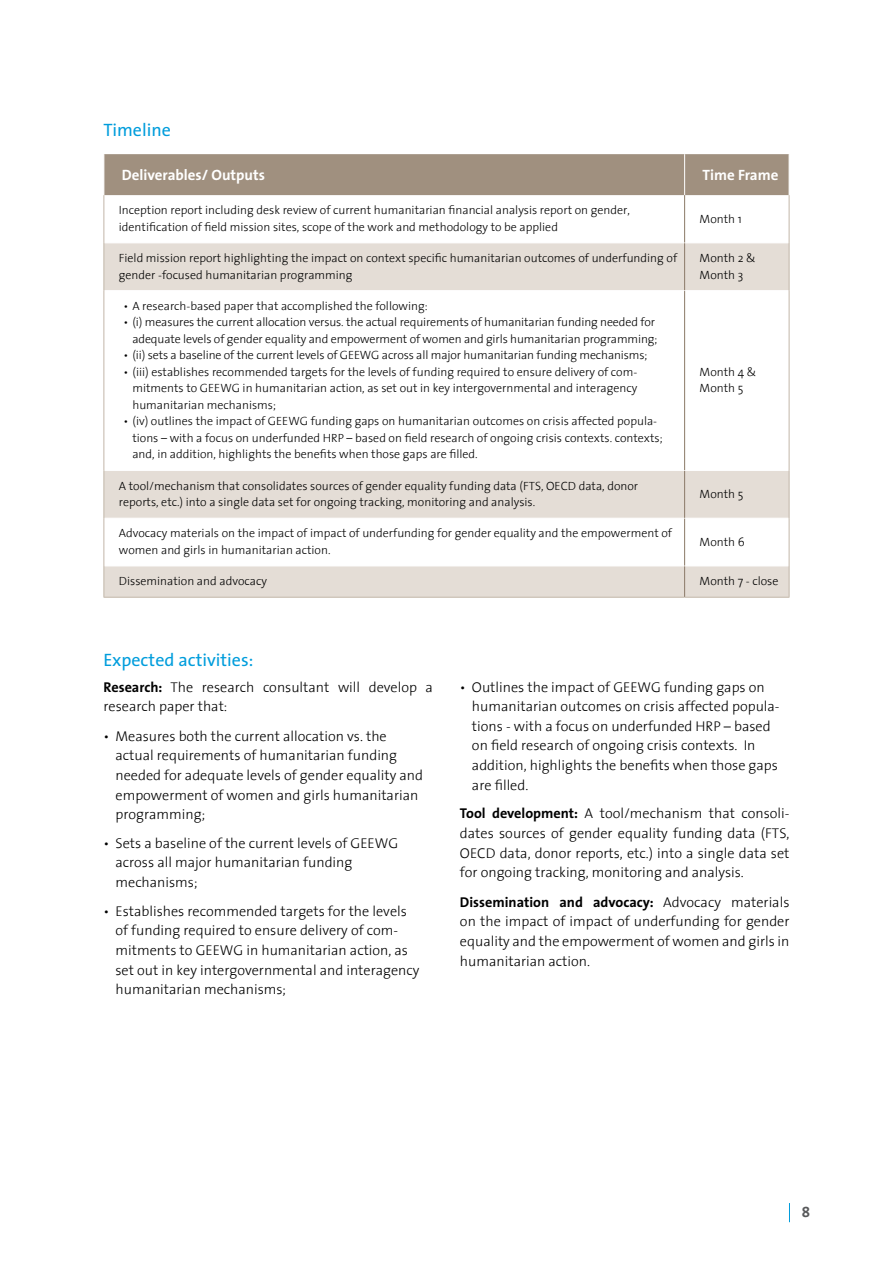
<style>
.page{position:relative;width:893px;height:1263px;background:#fff}
.page>*{position:absolute;margin:0;border:0;box-sizing:border-box;transform-origin:0 0}
.t1{font:18px "The Sans";color:#009ddc}
.t2{font:700 15px "The Sans";color:#fff}
.t3{font:15px "The Sans Bold Caps";color:#58595b}
.t4{font:300 14.25px/19.6px "The Sans";color:#000}
.t5{font:300 12px/16.5px "The Sans";color:#000}
.s1{font-weight:700}
</style>
<div class="page">
<svg style="left:789px;top:1203px;width:1px;height:19px"></svg>
<div style="left:105px;top:154px;width:684px;height:41px;background:#a0907f"></div>
<svg style="left:105px;top:243px;width:684px;height:354px"></svg>
<hr style="left:684px;top:154px;width:1px;height:41px;background:#fff">
<hr style="left:104px;top:290px;width:581px;height:1px;background:#fff">
<hr style="left:685px;top:290px;width:104px;height:1px;background:#fff">
<hr style="left:104px;top:470px;width:581px;height:1px;background:#fff">
<hr style="left:685px;top:470px;width:104px;height:1px;background:#fff">
<hr style="left:104px;top:518px;width:581px;height:1px;background:#fff">
<hr style="left:685px;top:518px;width:104px;height:1px;background:#fff">
<hr style="left:104px;top:566px;width:581px;height:1px;background:#fff">
<hr style="left:685px;top:566px;width:104px;height:1px;background:#fff">
<hr style="left:104px;top:195px;width:1px;height:48px;background:#c2b6a8">
<hr style="left:789px;top:195px;width:1px;height:48px;background:#c2b6a8">
<hr style="left:104px;top:243px;width:1px;height:48px;background:#c2b6a8">
<hr style="left:789px;top:243px;width:1px;height:48px;background:#c2b6a8">
<hr style="left:104px;top:291px;width:1px;height:179px;background:#c2b6a8">
<hr style="left:789px;top:291px;width:1px;height:179px;background:#c2b6a8">
<hr style="left:104px;top:470px;width:1px;height:48px;background:#c2b6a8">
<hr style="left:789px;top:470px;width:1px;height:48px;background:#c2b6a8">
<hr style="left:104px;top:518px;width:1px;height:48px;background:#c2b6a8">
<hr style="left:789px;top:518px;width:1px;height:48px;background:#c2b6a8">
<hr style="left:104px;top:566px;width:1px;height:31px;background:#c2b6a8">
<hr style="left:789px;top:566px;width:1px;height:31px;background:#c2b6a8">
<hr style="left:104px;top:597px;width:581px;height:1px;background:#c2b6a8">
<hr style="left:685px;top:597px;width:104px;height:1px;background:#c2b6a8">
<hr style="left:684px;top:195px;width:1px;height:47px;background:#8a7967">
<hr style="left:684px;top:243px;width:1px;height:47px;background:#8a7967">
<hr style="left:684px;top:291px;width:1px;height:179px;background:#8a7967">
<hr style="left:684px;top:471px;width:1px;height:47px;background:#8a7967">
<hr style="left:684px;top:519px;width:1px;height:47px;background:#8a7967">
<hr style="left:684px;top:566px;width:1px;height:31px;background:#8a7967">
<h1 class="t1" style="left:104px;top:115px;width:69px">Timeline</h1>
<p class="t2" style="left:122px;top:162px;width:145px">Deliverables/ Outputs</p>
<p class="t2" style="left:703px;top:162px;width:77px">Time Frame</p>
<p class="t5" style="left:119px;top:202px;width:512px">Inception report including desk review of current humanitarian financial analysis report on gender, identification of field mission sites, scope of the work and methodology to be applied</p>
<p class="t5" style="left:700px;top:210px;width:44px">Month 1</p>
<p class="t5" style="left:119px;top:249px;width:560px">Field mission report highlighting the impact on context specific humanitarian outcomes of underfunding of gender -focused humanitarian programming</p>
<p class="t5" style="left:700px;top:249px;width:58px">Month 2 &amp;<br>Month 3</p>
<p class="t5" style="left:123px;top:297px;width:306px">• A research-based paper that accomplished the following:</p>
<p class="t5" style="left:123px;top:314px;width:535px;text-align:right">• (i) measures the current allocation versus. the actual requirements of humanitarian funding needed for adequate levels of gender equality and empowerment of women and girls humanitarian programming;</p>
<p class="t5" style="left:123px;top:347px;width:526px">• (ii) sets a baseline of the current levels of GEEWG across all major humanitarian funding mechanisms;</p>
<p class="t5" style="left:132px;top:363px;width:506px;text-align:justify;text-indent:-9px">• (iii) establishes recommended targets for the levels of funding required to ensure delivery of com&shy;mitments to GEEWG in humanitarian action, as set out in key intergovernmental and interagency humanitarian mechanisms;</p>
<p class="t5" style="left:132px;top:413px;width:532px;text-indent:-9px">• (iv) outlines the impact of GEEWG funding gaps on humanitarian outcomes on crisis affected popula&shy;tions – with a focus on underfunded HRP – based on field research of ongoing crisis contexts. contexts; and, in addition, highlights the benefits when those gaps are filled.</p>
<p class="t5" style="left:700px;top:363px;width:58px">Month 4 &amp;<br>Month 5</p>
<p class="t5" style="left:119px;top:477px;width:521px">A tool/mechanism that consolidates sources of gender equality funding data (FTS, OECD data, donor reports, etc.) into a single data set for ongoing tracking, monitoring and analysis.</p>
<p class="t5" style="left:700px;top:485px;width:45px">Month 5</p>
<p class="t5" style="left:119px;top:525px;width:555px">Advocacy materials on the impact of impact of underfunding for gender equality and the empowerment of women and girls in humanitarian action.</p>
<p class="t5" style="left:700px;top:533px;width:47px">Month 6</p>
<p class="t5" style="left:119px;top:572px;width:150px">Dissemination and advocacy</p>
<p class="t5" style="left:700px;top:572px;width:80px">Month 7 - close</p>
<h1 class="t1" style="left:104px;top:645px;width:151px">Expected activities:</h1>
<p class="t4" style="left:104px;top:676px;width:331px"><span class="s1">Research:</span> The research consultant will develop a research paper that:</p>
<p class="t4" style="left:115px;top:725px;width:309px;text-indent:-12px">• Measures both the current allocation vs. the actual requirements of humanitarian funding needed for adequate levels of gender equality and empowerment of women and girls humanitarian programming;</p>
<p class="t4" style="left:115px;top:833px;width:284px;text-indent:-12px">• Sets a baseline of the current levels of GEEWG across all major humanitarian funding mechanisms;</p>
<p class="t4" style="left:115px;top:901px;width:305px;text-indent:-12px">• Establishes recommended targets for the levels of funding required to ensure delivery of com&shy;mitments to GEEWG in humanitarian action, as set out in key intergovernmental and interagency humanitarian mechanisms;</p>
<p class="t4" style="left:472px;top:676px;width:309px;text-indent:-12px">• Outlines the impact of GEEWG funding gaps on humanitarian outcomes on crisis affected popula&shy;tions - with a focus on underfunded HRP – based on field research of ongoing crisis contexts. In addition, highlights the benefits when those gaps are filled.</p>
<p class="t4" style="left:460px;top:803px;width:331px;text-align:justify"><span class="s1">Tool development:</span> A tool/mechanism that consoli&shy;dates sources of gender equality funding data (FTS, OECD data, donor reports, etc.) into a single data set for ongoing tracking, monitoring and analysis.</p>
<p class="t4" style="left:460px;top:892px;width:331px;text-align:justify"><span class="s1">Dissemination and advocacy:</span> Advocacy materials on the impact of impact of underfunding for gender equality and the empowerment of women and girls in humanitarian action.</p>
<p class="t3" style="left:802px;top:1199px;width:10px">8</p>
</div>
